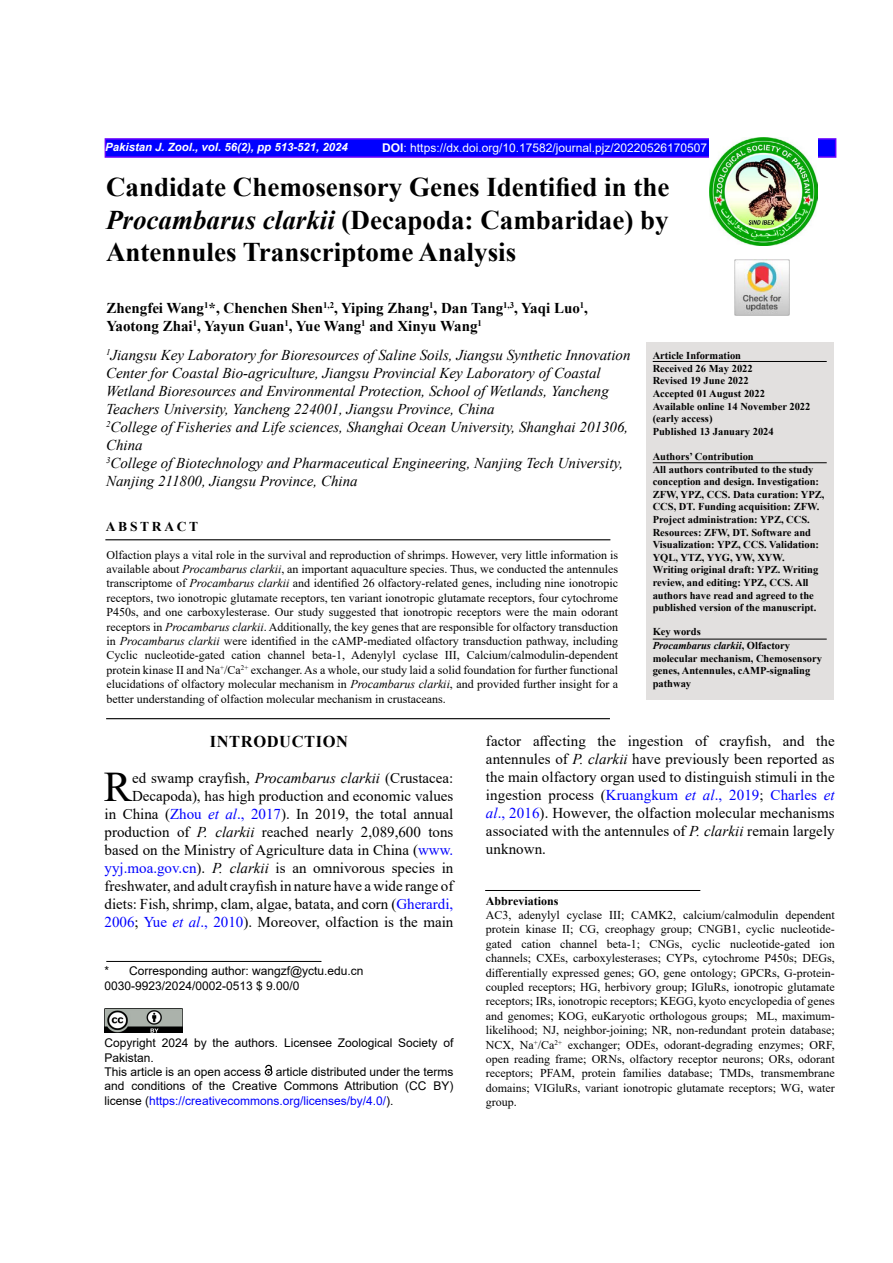
<style>
.page{position:relative;width:893px;height:1263px;background:#fff}
.page>*{position:absolute;margin:0;border:0;box-sizing:border-box;transform-origin:0 0}
.t1{font:42.15px "Times New Roman";color:#000}
.t2{font:700 27px/32.4px "Times New Roman";color:#000;text-align:justify}
.t3{font:700 16.5px "Times New Roman";letter-spacing:.035em;color:#000}
.t4{font:15px/18px "Times New Roman";color:#000;text-align:right}
.t5{font:italic 15px/18px "Times New Roman";color:#000}
.t6{font:700 15px/18px "Times New Roman";color:#000}
.t7{font:700 13.5px "Times New Roman";letter-spacing:.2em;color:#000}
.t8{font:12px/14.4px "Times New Roman";color:#000;text-align:justify}
.t9{font:12px/14.4px "Arial";color:#000}
.t10{font:12px "Arial";color:#fff}
.t11{font:700 12px "Times New Roman";color:#000}
.t12{font:italic 700 11.4px "Arial";color:#fff}
.t13{font:700 10.5px/12.6px "Times New Roman";color:#000}
.s1{font-weight:700}
.s2{font-style:italic}
.s3{color:#00f}
.s4{font-style:italic;color:#00f}
</style>
<div class="page">
<div style="left:105px;top:138px;width:731px;height:20px;background:#00f;border:2px solid #60f"></div>
<img style="left:709px;top:138px;width:108px;height:108px">
<div style="left:646px;top:342px;width:187px;height:358px;background:#e2e0df"></div>
<hr style="left:653px;top:462px;width:174px;height:1px;background:#000">
<hr style="left:105px;top:539px;width:505px;height:1px;background:#000">
<hr style="left:106px;top:718px;width:504px;height:1px;background:#000">
<hr style="left:653px;top:361px;width:174px;height:1px;background:#000">
<img style="left:105px;top:1008px;width:77px;height:25px">
<svg style="left:265px;top:1065px;width:7px;height:11px"></svg>
<hr style="left:106px;top:961px;width:215px;height:1px;background:#000">
<hr style="left:653px;top:639px;width:174px;height:1px;background:#000">
<img style="left:734px;top:260px;width:56px;height:55px">
<hr style="left:485px;top:890px;width:215px;height:1px;background:#000">
<p class="t12" style="left:105px;top:139px;width:244px">Pakistan J. Zool., vol. 56(2), pp 513-521, 2024</p>
<p class="t10" style="left:382px;top:139px;width:326px"><span class="s1">DOI</span>: https://dx.doi.org/10.17582/journal.pjz/20220526170507</p>
<h2 class="t2" style="left:106px;top:170px;width:565px">Candidate Chemosensory Genes Identified in the <span class="s2">Procambarus clarkii</span> (Decapoda: Cambaridae) by Antennules Transcriptome Analysis</h2>
<p class="t6" style="left:106px;top:299px;width:483px">Zhengfei Wang<sup>1</sup>*, Chenchen Shen<sup>1,2</sup>, Yiping Zhang<sup>1</sup>, Dan Tang<sup>1,3</sup>, Yaqi Luo<sup>1</sup>,<br>Yaotong Zhai<sup>1</sup>, Yayun Guan<sup>1</sup>, Yue Wang<sup>1</sup> and Xinyu Wang<sup>1</sup></p>
<p class="t5" style="left:106px;top:345px;width:526px"><sup>1</sup>Jiangsu Key Laboratory for Bioresources of Saline Soils, Jiangsu Synthetic Innovation Center for Coastal Bio-agriculture, Jiangsu Provincial Key Laboratory of Coastal Wetland Bioresources and Environmental Protection, School of Wetlands, Yancheng Teachers University, Yancheng 224001, Jiangsu Province, China<br><sup>2</sup>College of Fisheries and Life sciences, Shanghai Ocean University, Shanghai 201306, China<br><sup>3</sup>College of Biotechnology and Pharmaceutical Engineering, Nanjing Tech University, Nanjing 211800, Jiangsu Province, China</p>
<p class="t13" style="left:653px;top:349px;width:159px">Article Information<br>Received 26 May 2022<br>Revised 19 June 2022<br>Accepted 01 August 2022<br>Available online 14 November 2022 (early access)<br>Published 13 January 2024</p>
<p class="t13" style="left:653px;top:450px;width:173px">Authors’ Contribution<br>All authors contributed to the study conception and design. Investigation:<br>ZFW, YPZ, CCS. Data curation: YPZ, CCS, DT. Funding acquisition: ZFW.<br>Project administration: YPZ, CCS.<br>Resources: ZFW, DT. Software and Visualization: YPZ, CCS. Validation:<br>YQL, YTZ, YYG, YW, XYW.<br>Writing original draft: YPZ. Writing review, and editing: YPZ, CCS. All authors have read and agreed to the published version of the manuscript.</p>
<p class="t13" style="left:653px;top:624px;width:139px;line-height:14.1px">Key words<br><span class="s2">Procambarus clarkii</span>, Olfactory</p>
<p class="t13" style="left:653px;top:652px;width:171px">molecular mechanism, Chemosensory genes, Antennules, cAMP-signaling pathway</p>
<p class="t7" style="left:106px;top:517px;width:94px">ABSTRACT</p>
<p class="t8" style="left:107px;top:547px;width:513px">Olfaction plays a vital role in the survival and reproduction of shrimps. However, very little information is available about <span class="s2">Procambarus clarkii</span>, an important aquaculture species. Thus, we conducted the antennules transcriptome of <span class="s2">Procambarus clarkii</span> and identified 26 olfactory-related genes, including nine ionotropic receptors, two ionotropic glutamate receptors, ten variant ionotropic glutamate receptors, four cytochrome P450s, and one carboxylesterase. Our study suggested that ionotropic receptors were the main odorant receptors in <span class="s2">Procambarus clarkii</span>. Additionally, the key genes that are responsible for olfactory transduction in <span class="s2">Procambarus clarkii</span> were identified in the cAMP-mediated olfactory transduction pathway, including Cyclic nucleotide-gated cation channel beta-1, Adenylyl cyclase III, Calcium/calmodulin-dependent protein kinase II and Na<sup>+</sup>/Ca<sup>2+</sup> exchanger. As a whole, our study laid a solid foundation for further functional elucidations of olfactory molecular mechanism in <span class="s2">Procambarus clarkii</span>, and provided further insight for a better understanding of olfaction molecular mechanism in crustaceans.</p>
<h3 class="t3" style="left:210px;top:729px;width:140px">INTRODUCTION</h3>
<h1 class="t1" style="left:104px;top:757px;width:30px">R</h1>
<p class="t4" style="left:486px;top:731px;width:350px;text-align:justify">factor affecting the ingestion of crayfish, and the antennules of <span class="s2">P. clarkii</span> have previously been reported as the main olfactory organ used to distinguish stimuli in the ingestion process (<span class="s3">Kruangkum</span> <span class="s4">et al</span><span class="s3">., 2019</span>; <span class="s3">Charles</span> <span class="s4">et al</span><span class="s3">., 2016</span>). However, the olfaction molecular mechanisms associated with the antennules of <span class="s2">P. clarkii</span> remain largely unknown.</p>
<p class="t4" style="left:105px;top:768px;width:350px">ed swamp crayfish, <span class="s2">Procambarus clarkii</span> (Crustacea:<br>Decapoda), has high production and economic values<br>in China (<span class="s3">Zhou</span> <span class="s4">et al</span><span class="s3">., 2017</span>). In 2019, the total annual production of <span class="s2">P. clarkii</span> reached nearly 2,089,600 tons based on the Ministry of Agriculture data in China (<span class="s3">www. yyj.moa.gov.cn</span>). <span class="s2">P. clarkii</span> is an omnivorous species in freshwater, and adult crayfish in nature have a wide range of diets: Fish, shrimp, clam, algae, batata, and corn (<span class="s3">Gherardi, 2006</span>; <span class="s3">Yue</span> <span class="s4">et al</span><span class="s3">., 2010</span>). Moreover, olfaction is the main</p>
<p class="t9" style="left:105px;top:964px;width:260px">* Corresponding author: wangzf@yctu.edu.cn<br>0030-9923/2024/0002-0513 $ 9.00/0</p>
<p class="t11" style="left:486px;top:892px;width:74px">Abbreviations</p>
<p class="t8" style="left:486px;top:907px;width:350px">AC3, adenylyl cyclase III; CAMK2, calcium/calmodulin dependent protein kinase II; CG, creophagy group; CNGB1, cyclic nucleotide&shy;gated cation channel beta-1; CNGs, cyclic nucleotide-gated ion channels; CXEs, carboxylesterases; CYPs, cytochrome P450s; DEGs, differentially expressed genes; GO, gene ontology; GPCRs, G-protein&shy;coupled receptors; HG, herbivory group; IGluRs, ionotropic glutamate receptors; IRs, ionotropic receptors; KEGG, kyoto encyclopedia of genes and genomes; KOG, euKaryotic orthologous groups; ML, maximum&shy;likelihood; NJ, neighbor-joining; NR, non-redundant protein database; NCX, Na<sup>+</sup>/Ca<sup>2+</sup> exchanger; ODEs, odorant-degrading enzymes; ORF, open reading frame; ORNs, olfactory receptor neurons; ORs, odorant receptors; PFAM, protein families database; TMDs, transmembrane domains; VIGluRs, variant ionotropic glutamate receptors; WG, water group.</p>
<p class="t9" style="left:105px;top:1036px;width:350px">Copyright 2024 by the authors. Licensee Zoological Society of Pakistan.<br>This article is an open access article distributed under the terms and conditions of the Creative Commons Attribution (CC BY) license (<span class="s3">https://creativecommons.org/licenses/by/4.0/</span>).</p>
</div>
